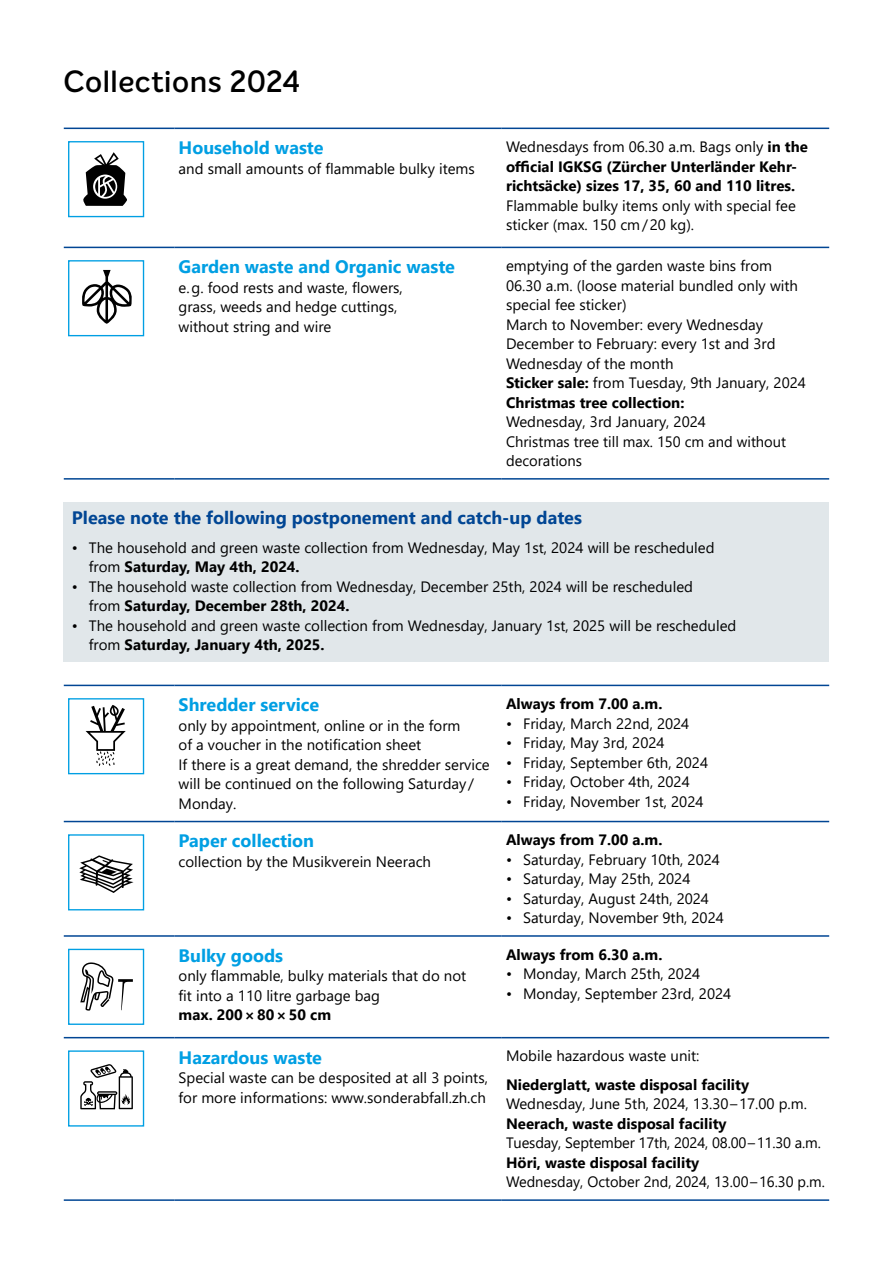
<style>
.page{position:relative;width:893px;height:1263px;background:#fff}
.page>*{position:absolute;margin:0;border:0;box-sizing:border-box;transform-origin:0 0}
.t1{font:600 30px "Intelo";letter-spacing:.02em;color:#000}
.t2{font:700 18px "Segoe UI";color:#009fe3}
.t3{font:700 18px "Segoe UI";color:#014694}
.t4{font:15px/19.5px "Segoe UI";color:#000}
.t5{font:700 15px/19.5px "Segoe UI";color:#000}
.s1{font-weight:400}
.s2{font-weight:700}
</style>
<div class="page">
<hr style="left:64px;top:478px;width:110px;height:2px;background:#014694">
<hr style="left:174px;top:478px;width:328px;height:2px;background:#014694">
<hr style="left:502px;top:478px;width:327px;height:2px;background:#014694">
<hr style="left:64px;top:128px;width:110px;height:1px;background:#014694">
<hr style="left:174px;top:128px;width:328px;height:1px;background:#014694">
<hr style="left:502px;top:128px;width:327px;height:1px;background:#014694">
<hr style="left:64px;top:247px;width:110px;height:1px;background:#014694">
<hr style="left:174px;top:247px;width:328px;height:1px;background:#014694">
<hr style="left:502px;top:247px;width:327px;height:1px;background:#014694">
<svg style="left:83px;top:152px;width:44px;height:54px"></svg>
<div style="left:68px;top:141px;width:76px;height:76px;border:1px solid #009fe3"></div>
<svg style="left:82px;top:270px;width:50px;height:54px"></svg>
<div style="left:68px;top:260px;width:76px;height:76px;border:1px solid #009fe3"></div>
<hr style="left:64px;top:1199px;width:110px;height:2px;background:#014694">
<hr style="left:174px;top:1199px;width:328px;height:2px;background:#014694">
<hr style="left:502px;top:1199px;width:327px;height:2px;background:#014694">
<hr style="left:64px;top:685px;width:110px;height:1px;background:#014694">
<hr style="left:174px;top:685px;width:328px;height:1px;background:#014694">
<hr style="left:502px;top:685px;width:327px;height:1px;background:#014694">
<hr style="left:64px;top:821px;width:110px;height:1px;background:#014694">
<hr style="left:174px;top:821px;width:328px;height:1px;background:#014694">
<hr style="left:502px;top:821px;width:327px;height:1px;background:#014694">
<hr style="left:64px;top:935px;width:110px;height:2px;background:#014694">
<hr style="left:174px;top:935px;width:328px;height:2px;background:#014694">
<hr style="left:502px;top:935px;width:327px;height:2px;background:#014694">
<hr style="left:64px;top:1037px;width:110px;height:1px;background:#014694">
<hr style="left:174px;top:1037px;width:328px;height:1px;background:#014694">
<hr style="left:502px;top:1037px;width:327px;height:1px;background:#014694">
<svg style="left:86px;top:705px;width:40px;height:61px"></svg>
<div style="left:68px;top:698px;width:76px;height:76px;border:1px solid #009fe3"></div>
<svg style="left:79px;top:855px;width:55px;height:38px"></svg>
<div style="left:68px;top:834px;width:76px;height:76px;border:1px solid #009fe3"></div>
<svg style="left:80px;top:962px;width:53px;height:48px"></svg>
<div style="left:68px;top:949px;width:76px;height:76px;border:1px solid #009fe3"></div>
<svg style="left:80px;top:1064px;width:53px;height:45px"></svg>
<div style="left:68px;top:1050px;width:76px;height:76px;border:1px solid #009fe3"></div>
<div style="left:63px;top:503px;width:766px;height:159px;background:#e1e7ea"></div>
<h1 class="t1" style="left:63px;top:63px;width:238px">Collections 2024</h1>
<p class="t2" style="left:179px;top:133px;width:147px">Household waste</p>
<p class="t4" style="left:179px;top:158px;width:298px">and small amounts of flammable bulky items</p>
<p class="t2" style="left:179px;top:252px;width:278px">Garden waste and Organic waste</p>
<p class="t4" style="left:179px;top:277px;width:226px">e.g. food rests and waste, flowers, grass, weeds and hedge cuttings, without string and wire</p>
<p class="t5" style="left:506px;top:137px;width:303px"><span class="s1">Wednesdays from 06.30 a.m. Bags only</span> in the official IGKSG (Zürcher Unterländer Kehr&shy;richtsäcke) sizes 17, 35, 60 and 110 litres.</p>
<p class="t4" style="left:506px;top:195px;width:291px">Flammable bulky items only with special fee sticker (max. 150 cm/20 kg).</p>
<p class="t4" style="left:506px;top:256px;width:301px">emptying of the garden waste bins from 06.30 a.m. (loose material bundled only with special fee sticker)<br>March to November: every Wednesday December to February: every 1st and 3rd Wednesday of the month<br><span class="s2">Sticker sale:</span> from Tuesday, 9th January, 2024<br><span class="s2">Christmas tree collection:</span></p>
<p class="t4" style="left:506px;top:412px;width:282px">Wednesday, 3rd January, 2024<br>Christmas tree till max. 150 cm and without decorations</p>
<p class="t3" style="left:72px;top:504px;width:512px">Please note the following postponement and catch-up dates</p>
<p class="t4" style="left:89px;top:538px;width:627px;text-indent:-17px">• The household and green waste collection from Wednesday, May 1st, 2024 will be rescheduled from <span class="s2">Saturday, May 4th, 2024.</span></p>
<p class="t4" style="left:89px;top:577px;width:606px;text-indent:-17px">• The household waste collection from Wednesday, December 25th, 2024 will be rescheduled from <span class="s2">Saturday, December 28th, 2024.</span></p>
<p class="t4" style="left:89px;top:616px;width:649px;text-indent:-17px">• The household and green waste collection from Wednesday, January 1st, 2025 will be rescheduled from <span class="s2">Saturday, January 4th, 2025.</span></p>
<p class="t2" style="left:179px;top:690px;width:142px">Shredder service</p>
<p class="t4" style="left:179px;top:715px;width:313px">only by appointment, online or in the form<br>of a voucher in the notification sheet<br>If there is a great demand, the shredder service will be continued on the following Saturday / Monday.</p>
<p class="t2" style="left:179px;top:826px;width:137px">Paper collection</p>
<p class="t4" style="left:179px;top:851px;width:254px">collection by the Musikverein Neerach</p>
<p class="t2" style="left:179px;top:941px;width:106px">Bulky goods</p>
<p class="t4" style="left:179px;top:966px;width:289px">only flammable, bulky materials that do not fit into a 110 litre garbage bag</p>
<p class="t5" style="left:179px;top:1005px;width:154px">max. 200×80×50 cm</p>
<p class="t2" style="left:179px;top:1043px;width:145px">Hazardous waste</p>
<p class="t4" style="left:179px;top:1068px;width:311px">Special waste can be desposited at all 3 points, for more informations: www.sonderabfall.zh.ch</p>
<p class="t5" style="left:506px;top:694px;width:158px">Always from 7.00 a.m.</p>
<p class="t4" style="left:506px;top:713px;width:185px">• Friday, March 22nd, 2024</p>
<p class="t4" style="left:506px;top:733px;width:160px">• Friday, May 3rd, 2024</p>
<p class="t4" style="left:506px;top:752px;width:204px">• Friday, September 6th, 2024</p>
<p class="t4" style="left:506px;top:772px;width:185px">• Friday, October 4th, 2024</p>
<p class="t4" style="left:506px;top:791px;width:199px">• Friday, November 1st, 2024</p>
<p class="t5" style="left:506px;top:830px;width:158px">Always from 7.00 a.m.</p>
<p class="t4" style="left:506px;top:849px;width:215px">• Saturday, February 10th, 2024</p>
<p class="t4" style="left:506px;top:869px;width:186px">• Saturday, May 25th, 2024</p>
<p class="t4" style="left:506px;top:888px;width:204px">• Saturday, August 24th, 2024</p>
<p class="t4" style="left:506px;top:908px;width:219px">• Saturday, November 9th, 2024</p>
<p class="t5" style="left:506px;top:944px;width:158px">Always from 6.30 a.m.</p>
<p class="t4" style="left:506px;top:964px;width:196px">• Monday, March 25th, 2024</p>
<p class="t4" style="left:506px;top:983px;width:227px">• Monday, September 23rd, 2024</p>
<p class="t4" style="left:506px;top:1046px;width:195px">Mobile hazardous waste unit:</p>
<p class="t5" style="left:506px;top:1074px;width:245px">Niederglatt, waste disposal facility</p>
<p class="t4" style="left:506px;top:1094px;width:303px">Wednesday, June 5th, 2024, 13.30–17.00 p.m.</p>
<p class="t5" style="left:506px;top:1113px;width:222px">Neerach, waste disposal facility</p>
<p class="t4" style="left:506px;top:1133px;width:316px">Tuesday, September 17th, 2024, 08.00–11.30 a.m.</p>
<p class="t5" style="left:506px;top:1152px;width:195px">Höri, waste disposal facility</p>
<p class="t4" style="left:506px;top:1172px;width:320px">Wednesday, October 2nd, 2024, 13.00–16.30 p.m.</p>
</div>
